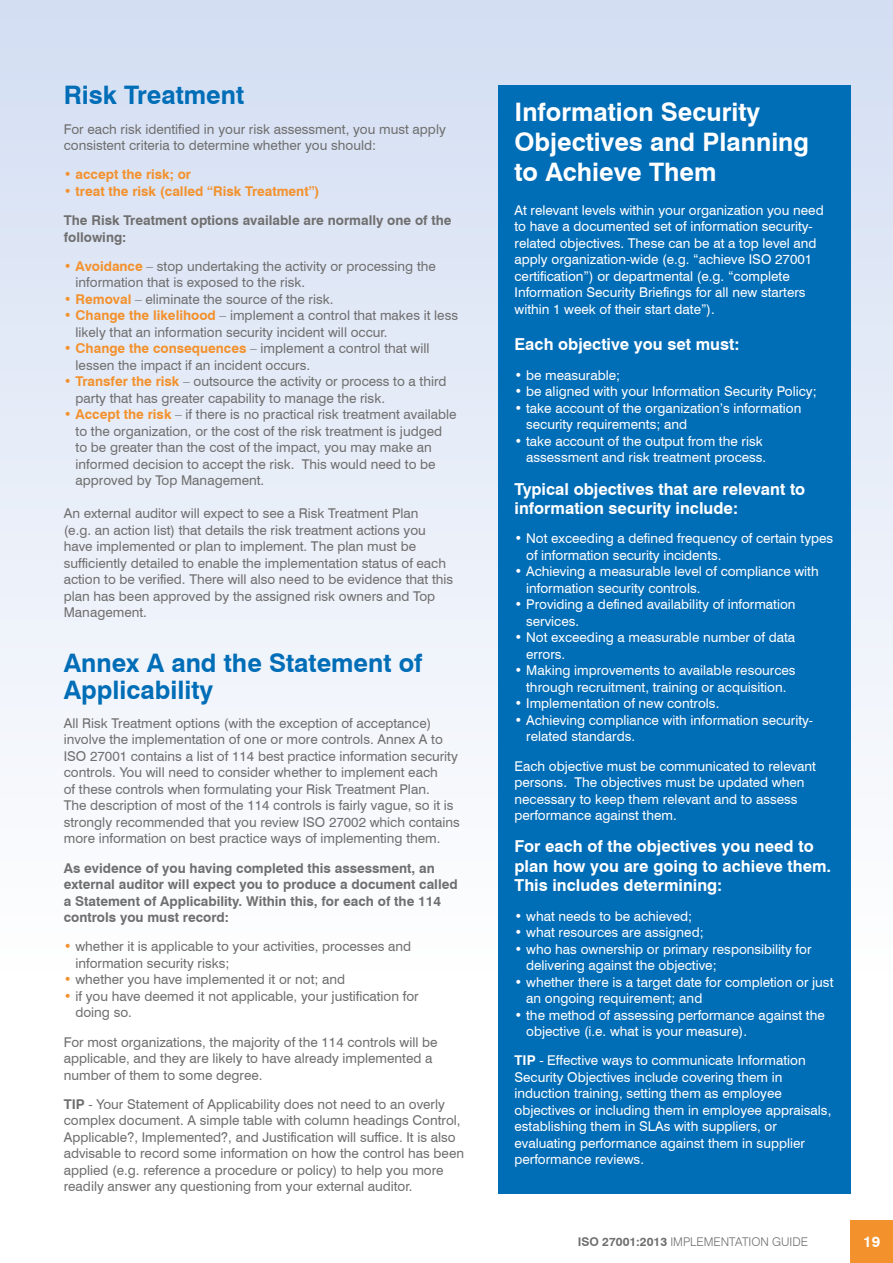
<style>
.page{position:relative;width:893px;height:1263px;background:#fff}
.page>*{position:absolute;margin:0;border:0;box-sizing:border-box;transform-origin:0 0}
.t1{font:700 25.5px/30px "Swiss 721 BT";color:#fff}
.t2{font:700 25.5px/27px "Swiss 721 BT";color:#006db7}
.t3{font:700 16.5px/19.5px "Swiss 721 BT";color:#fff}
.t4{font:700 15px "Swiss 721 BT";color:#fff}
.t5{font:13.5px/16.5px "Swiss 721 BT";color:#706f6f}
.t6{font:13.5px/16.5px "Swiss 721 BT";color:#fff}
.t7{font:700 13.5px/16.5px "Swiss 721 BT";color:#706f6f}
.t8{font:700 13.5px "Swiss 721 BT";color:#f3912d}
.t9{font:300 12px "Swiss 721 BT";color:#706f6f}
.s1{font-weight:700;color:#f3912d}
.s2{font-weight:700}
</style>
<div class="page">
<div style="left:850px;top:1220px;width:43px;height:43px;background:#f3912d"></div>
<div style="left:0;top:0;width:893px;height:971px;background:linear-gradient(to bottom,#d3def3,#fdfefe)"></div>
<div style="left:497px;top:85px;width:353px;height:1109px;background:#006db7"></div>
<h1 class="t2" style="left:64px;top:82px;width:182px">Risk Treatment</h1>
<p class="t5" style="left:64px;top:121px;width:384px">For each risk identified in your risk assessment, you must apply consistent criteria to determine whether you should:</p>
<p class="t8" style="left:64px;top:166px;width:129px">• accept the risk; or</p>
<p class="t8" style="left:64px;top:183px;width:257px">• treat the risk (called “Risk Treatment”)</p>
<p class="t7" style="left:64px;top:212px;width:389px">The Risk Treatment options available are normally one of the following:</p>
<p class="t5" style="left:76px;top:258px;width:362px;text-indent:-12px"><span class="s1">• Avoidance</span> – stop undertaking the activity or processing the information that is exposed to the risk.</p>
<p class="t5" style="left:64px;top:291px;width:271px"><span class="s1">• Removal</span> – eliminate the source of the risk.</p>
<p class="t5" style="left:76px;top:307px;width:384px;text-indent:-12px"><span class="s1">• Change the likelihood</span> – implement a control that makes it less likely that an information security incident will occur.</p>
<p class="t5" style="left:76px;top:340px;width:355px;text-indent:-12px"><span class="s1">• Change the consequences</span> – implement a control that will lessen the impact if an incident occurs.</p>
<p class="t5" style="left:76px;top:373px;width:372px;text-indent:-12px"><span class="s1">• Transfer the risk</span> – outsource the activity or process to a third party that has greater capability to manage the risk.</p>
<p class="t5" style="left:76px;top:406px;width:382px;text-indent:-12px"><span class="s1">• Accept the risk</span> – if there is no practical risk treatment available to the organization, or the cost of the risk treatment is judged to be greater than the cost of the impact, you may make an informed decision to accept the risk. This would need to be approved by Top Management.</p>
<p class="t5" style="left:64px;top:505px;width:391px">An external auditor will expect to see a Risk Treatment Plan<br>(e.g. an action list) that details the risk treatment actions you have implemented or plan to implement. The plan must be sufficiently detailed to enable the implementation status of each action to be verified. There will also need to be evidence that this plan has been approved by the assigned risk owners and Top Management.</p>
<h1 class="t2" style="left:64px;top:649px;width:360px">Annex A and the Statement of<br>Applicability</h1>
<p class="t5" style="left:64px;top:715px;width:398px">All Risk Treatment options (with the exception of acceptance) involve the implementation of one or more controls. Annex A to ISO 27001 contains a list of 114 best practice information security controls. You will need to consider whether to implement each<br>of these controls when formulating your Risk Treatment Plan.<br>The description of most of the 114 controls is fairly vague, so it is strongly recommended that you review ISO 27002 which contains more information on best practice ways of implementing them.</p>
<p class="t7" style="left:64px;top:859px;width:395px">As evidence of you having completed this assessment, an external auditor will expect you to produce a document called a Statement of Applicability. Within this, for each of the 114 controls you must record:</p>
<p class="t5" style="left:75px;top:938px;width:337px;text-indent:-12px"><span class="s1">•</span> whether it is applicable to your activities, processes and information security risks;</p>
<p class="t5" style="left:64px;top:971px;width:283px"><span class="s1">•</span> whether you have implemented it or not; and</p>
<p class="t5" style="left:75px;top:988px;width:345px;text-indent:-12px"><span class="s1">•</span> if you have deemed it not applicable, your justification for doing so.</p>
<p class="t5" style="left:64px;top:1033px;width:375px">For most organizations, the majority of the 114 controls will be applicable, and they are likely to have already implemented a number of them to some degree.</p>
<p class="t5" style="left:64px;top:1096px;width:402px"><span class="s2">TIP</span> - Your Statement of Applicability does not need to an overly complex document. A simple table with column headings Control, Applicable?, Implemented?, and Justification will suffice. It is also advisable to record some information on how the control has been applied (e.g. reference a procedure or policy) to help you more readily answer any questioning from your external auditor.</p>
<h1 class="t1" style="left:514px;top:97px;width:296px">Information Security<br>Objectives and Planning to Achieve Them</h1>
<p class="t6" style="left:514px;top:202px;width:311px">At relevant levels within your organization you need to have a documented set of information security&shy;related objectives. These can be at a top level and apply organization-wide (e.g. “achieve ISO 27001 certification”) or departmental (e.g. “complete Information Security Briefings for all new starters within 1 week of their start date”).</p>
<p class="t3" style="left:514px;top:335px;width:226px">Each objective you set must:</p>
<p class="t6" style="left:514px;top:367px;width:107px"><span class="s2">•</span> be measurable;</p>
<p class="t6" style="left:514px;top:383px;width:304px"><span class="s2">•</span> be aligned with your Information Security Policy;</p>
<p class="t6" style="left:526px;top:400px;width:277px;text-indent:-12px"><span class="s2">•</span> take account of the organization’s information security requirements; and</p>
<p class="t6" style="left:514px;top:433px;width:253px;text-align:right"><span class="s2">•</span> take account of the output from the risk assessment and risk treatment process.</p>
<p class="t3" style="left:514px;top:479px;width:292px">Typical objectives that are relevant to information security include:</p>
<p class="t6" style="left:526px;top:530px;width:309px;text-indent:-12px"><span class="s2">•</span> Not exceeding a defined frequency of certain types of information security incidents.</p>
<p class="t6" style="left:526px;top:563px;width:294px;text-indent:-12px"><span class="s2">•</span> Achieving a measurable level of compliance with information security controls.</p>
<p class="t6" style="left:526px;top:596px;width:271px;text-indent:-12px"><span class="s2">•</span> Providing a defined availability of information services.</p>
<p class="t6" style="left:526px;top:629px;width:270px;text-indent:-12px"><span class="s2">•</span> Not exceeding a measurable number of data errors.</p>
<p class="t6" style="left:514px;top:662px;width:282px;text-align:center"><span class="s2">•</span> Making improvements to available resources through recruitment, training or acquisition.</p>
<p class="t6" style="left:514px;top:695px;width:206px"><span class="s2">•</span> Implementation of new controls.</p>
<p class="t6" style="left:526px;top:712px;width:288px;text-indent:-12px"><span class="s2">•</span> Achieving compliance with information security&shy;related standards.</p>
<p class="t6" style="left:514px;top:757px;width:303px">Each objective must be communicated to relevant persons. The objectives must be updated when necessary to keep them relevant and to assess performance against them.</p>
<p class="t3" style="left:514px;top:836px;width:318px">For each of the objectives you need to plan how you are going to achieve them.<br>This includes determining:</p>
<p class="t6" style="left:514px;top:907px;width:179px"><span class="s2">•</span> what needs to be achieved;</p>
<p class="t6" style="left:514px;top:924px;width:191px"><span class="s2">•</span> what resources are assigned;</p>
<p class="t6" style="left:526px;top:940px;width:287px;text-indent:-12px"><span class="s2">•</span> who has ownership or primary responsibility for delivering against the objective;</p>
<p class="t6" style="left:526px;top:973px;width:309px;text-indent:-12px"><span class="s2">•</span> whether there is a target date for completion or just an ongoing requirement; and</p>
<p class="t6" style="left:526px;top:1006px;width:300px;text-indent:-12px"><span class="s2">•</span> the method of assessing performance against the objective (i.e. what is your measure).</p>
<p class="t6" style="left:514px;top:1052px;width:318px"><span class="s2">TIP</span> - Effective ways to communicate Information Security Objectives include covering them in induction training, setting them as employee objectives or including them in employee appraisals, establishing them in SLAs with suppliers, or evaluating performance against them in supplier performance reviews.</p>
<p class="t9" style="left:578px;top:1235px;width:232px"><span class="s2">ISO 27001:2013</span> IMPLEMENTATION GUIDE</p>
<p class="t4" style="left:863px;top:1233px;width:19px">19</p>
</div>
